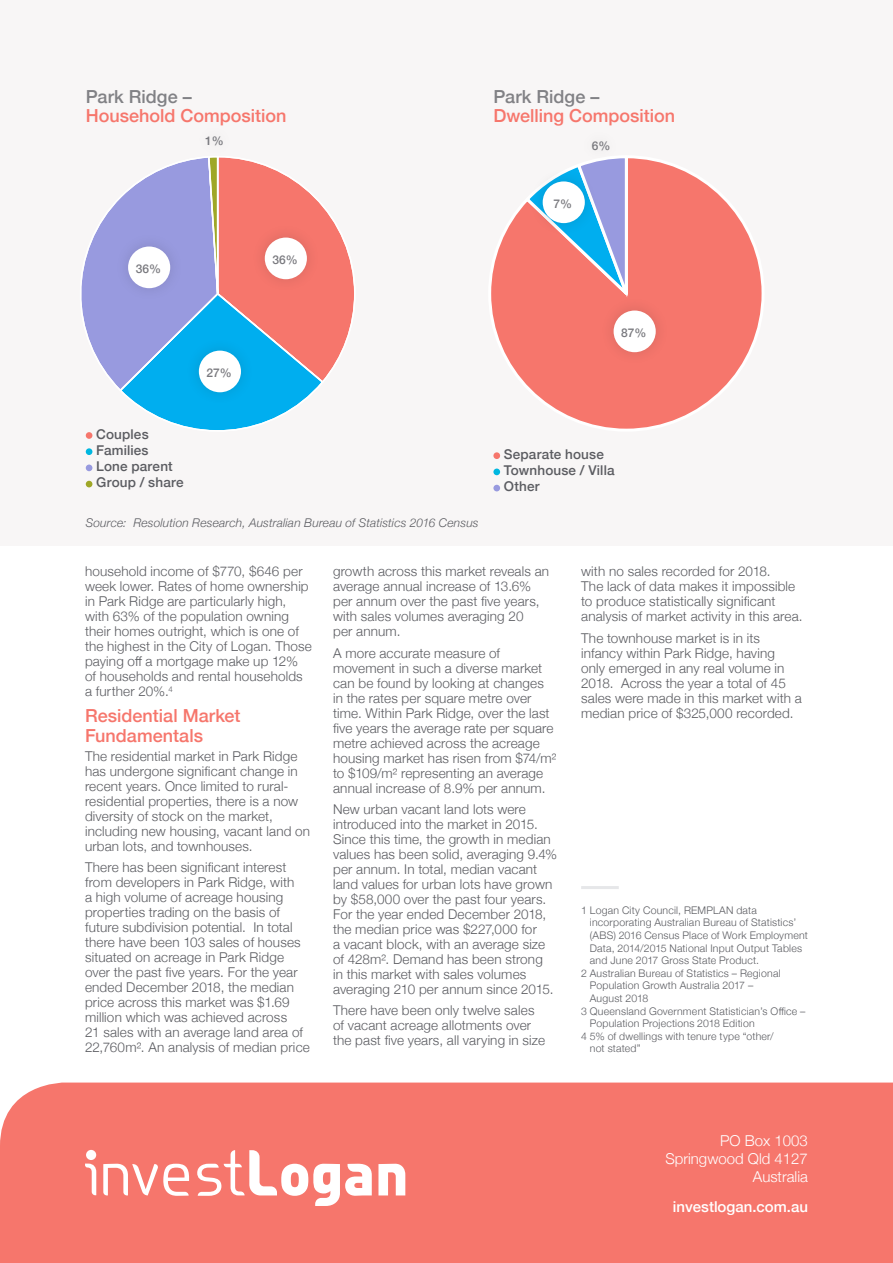
<style>
.page{position:relative;width:893px;height:1263px;background:#fff}
.page>*{position:absolute;margin:0;border:0;box-sizing:border-box;transform-origin:0 0}
.t1{font:500 18px/19.5px "Helvetica Neue";color:#f6766c}
.t2{font:500 18px "Helvetica Neue";letter-spacing:.005em;color:#818185}
.t3{font:300 15px/18px "Helvetica Neue";color:#fff;text-align:right}
.t4{font:500 15px "Helvetica Neue";color:#fff}
.t5{font:300 13.5px/15px "Helvetica Neue";letter-spacing:.01em;color:#5b5c61}
.t6{font:500 13.5px/16.2px "Helvetica Neue";letter-spacing:.01em;color:#5b5c61}
.t7{font:italic 300 12px "Helvetica Neue";letter-spacing:.015em;color:#5b5c61}
.t8{font:500 12px "Helvetica Neue";color:#79797e}
.t9{font:300 10.5px "Helvetica Neue";letter-spacing:.02em;color:#5b5c61}
</style>
<div class="page">
<div style="left:0;top:0;width:893px;height:545px;background:#f8f6f6"></div>
<div style="left:0;top:1082px;width:893px;height:181px;background:#f6766c"></div>
<svg style="left:103px;top:1164px;width:86px;height:32px"></svg>
<svg style="left:197px;top:1150px;width:175px;height:56px"></svg>
<svg style="left:378px;top:1164px;width:27px;height:31px"></svg>
<svg style="left:85px;top:1163px;width:11px;height:32px"></svg>
<div style="left:86px;top:1150px;width:10px;height:10px;background:#fff;border-radius:50%"></div>
<hr style="left:581px;top:886px;width:38px;height:3px;background:#e6e7e9">
<div style="left:86px;top:448px;width:6px;height:7px;background:#00b7e0;border-radius:50%"></div>
<div style="left:86px;top:464px;width:6px;height:7px;background:#989adf;border-radius:50%"></div>
<svg style="left:86px;top:481px;width:6px;height:6px"></svg>
<div style="left:493px;top:452px;width:7px;height:7px;background:#f6766c;border-radius:50%"></div>
<div style="left:493px;top:468px;width:7px;height:7px;background:#00b7e0;border-radius:50%"></div>
<div style="left:493px;top:485px;width:7px;height:6px;background:#989adf;border-radius:50%"></div>
<svg style="left:81px;top:159px;width:273px;height:280px"></svg>
<div style="left:185px;top:337px;width:70px;height:69px;background:#00adee"></div>
<div style="left:199px;top:351px;width:42px;height:41px;background:#fff;border-radius:50%"></div>
<div style="left:251px;top:224px;width:70px;height:69px;background:#f5756b"></div>
<div style="left:265px;top:238px;width:42px;height:41px;background:#fff;border-radius:50%"></div>
<div style="left:114px;top:233px;width:70px;height:69px;background:#9799de"></div>
<div style="left:128px;top:246px;width:42px;height:42px;background:#fff;border-radius:50%"></div>
<svg style="left:491px;top:158px;width:271px;height:271px"></svg>
<svg style="left:523px;top:158px;width:111px;height:152px;background:#d095a3"></svg>
<div style="left:600px;top:297px;width:70px;height:69px;background:#f5756b"></div>
<div style="left:614px;top:311px;width:42px;height:41px;background:#fff;border-radius:50%"></div>
<div style="left:529px;top:168px;width:70px;height:69px;background:#231f20;opacity:.15"></div>
<div style="left:543px;top:181px;width:42px;height:42px;background:#fff;border-radius:50%"></div>
<div style="left:579px;top:128px;width:43px;height:36px;background:#231f20;opacity:.15"></div>
<h1 class="t2" style="left:86px;top:82px;width:107px">Park Ridge –</h1>
<h1 class="t1" style="left:86px;top:104px;width:202px">Household Composition</h1>
<p class="t8" style="left:205px;top:131px;width:20px">1%</p>
<p class="t8" style="left:136px;top:259px;width:27px">36%</p>
<p class="t6" style="left:96px;top:425px;width:89px">Couples<br>Families<br>Lone parent<br>Group / share</p>
<p class="t8" style="left:206px;top:363px;width:27px">27%</p>
<p class="t8" style="left:272px;top:250px;width:27px">36%</p>
<h1 class="t2" style="left:493px;top:82px;width:107px">Park Ridge –</h1>
<h1 class="t1" style="left:493px;top:104px;width:183px">Dwelling Composition</h1>
<p class="t8" style="left:554px;top:194px;width:20px">7%</p>
<p class="t8" style="left:592px;top:136px;width:20px">6%</p>
<p class="t8" style="left:621px;top:323px;width:27px">87%</p>
<p class="t6" style="left:504px;top:445px;width:112px">Separate house<br>Townhouse / Villa<br>Other</p>
<p class="t7" style="left:86px;top:513px;width:394px">Source: Resolution Research, Australian Bureau of Statistics 2016 Census</p>
<p class="t5" style="left:85px;top:563px;width:228px">household income of $770, $646 per week lower. Rates of home ownership in Park Ridge are particularly high, with 63% of the population owning their homes outright, which is one of the highest in the City of Logan. Those paying off a mortgage make up 12% of households and rental households a further 20%.<sup>4</sup></p>
<h1 class="t1" style="left:85px;top:704px;width:157px">Residential Market<br>Fundamentals</h1>
<p class="t5" style="left:85px;top:748px;width:227px">The residential market in Park Ridge has undergone significant change in recent years. Once limited to rural&shy;residential properties, there is a now diversity of stock on the market, including new housing, vacant land on urban lots, and townhouses.</p>
<p class="t5" style="left:85px;top:859px;width:226px">There has been significant interest from developers in Park Ridge, with<br>a high volume of acreage housing properties trading on the basis of future subdivision potential. In total there have been 103 sales of houses situated on acreage in Park Ridge over the past five years. For the year ended December 2018, the median price across this market was $1.69 million which was achieved across<br>21 sales with an average land area of 22,760m². An analysis of median price</p>
<p class="t5" style="left:333px;top:563px;width:218px">growth across this market reveals an average annual increase of 13.6% per annum over the past five years, with sales volumes averaging 20<br>per annum.</p>
<p class="t5" style="left:333px;top:644px;width:225px">A more accurate measure of movement in such a diverse market can be found by looking at changes in the rates per square metre over time. Within Park Ridge, over the last five years the average rate per square metre achieved across the acreage housing market has risen from $74/m² to $109/m² representing an average annual increase of 8.9% per annum.</p>
<p class="t5" style="left:333px;top:801px;width:226px">New urban vacant land lots were introduced into the market in 2015.<br>Since this time, the growth in median values has been solid, averaging 9.4% per annum. In total, median vacant land values for urban lots have grown by $58,000 over the past four years.<br>For the year ended December 2018, the median price was $227,000 for<br>a vacant block, with an average size of 428m². Demand has been strong<br>in this market with sales volumes averaging 210 per annum since 2015.</p>
<p class="t5" style="left:333px;top:1002px;width:213px">There have been only twelve sales of vacant acreage allotments over the past five years, all varying in size</p>
<p class="t5" style="left:581px;top:563px;width:223px">with no sales recorded for 2018.<br>The lack of data makes it impossible to produce statistically significant analysis of market activity in this area.</p>
<p class="t5" style="left:581px;top:629px;width:222px">The townhouse market is in its infancy within Park Ridge, having only emerged in any real volume in 2018. Across the year a total of 45 sales were made in this market with a median price of $325,000 recorded.</p>
<p class="t9" style="left:581px;top:901px;width:177px">1 Logan City Council, REMPLAN data</p>
<p class="t9" style="left:590px;top:914px;width:208px">incorporating Australian Bureau of Statistics’</p>
<p class="t9" style="left:590px;top:927px;width:220px">(ABS) 2016 Census Place of Work Employment</p>
<p class="t9" style="left:590px;top:939px;width:214px">Data, 2014/2015 National Input Output Tables</p>
<p class="t9" style="left:590px;top:952px;width:171px">and June 2017 Gross State Product.</p>
<p class="t9" style="left:581px;top:964px;width:201px">2 Australian Bureau of Statistics – Regional</p>
<p class="t9" style="left:590px;top:977px;width:165px">Population Growth Australia 2017 –</p>
<p class="t9" style="left:590px;top:990px;width:60px">August 2018</p>
<p class="t9" style="left:581px;top:1002px;width:226px">3 Queensland Government Statistician’s Office –</p>
<p class="t9" style="left:590px;top:1015px;width:166px">Population Projections 2018 Edition</p>
<p class="t9" style="left:581px;top:1027px;width:194px">4 5% of dwellings with tenure type “other/</p>
<p class="t9" style="left:590px;top:1040px;width:52px">not stated”</p>
<p class="t3" style="left:665px;top:1130px;width:144px">PO Box 1003<br>Springwood Qld 4127<br>Australia</p>
<p class="t4" style="left:673px;top:1195px;width:137px">investlogan.com.au</p>
</div>
